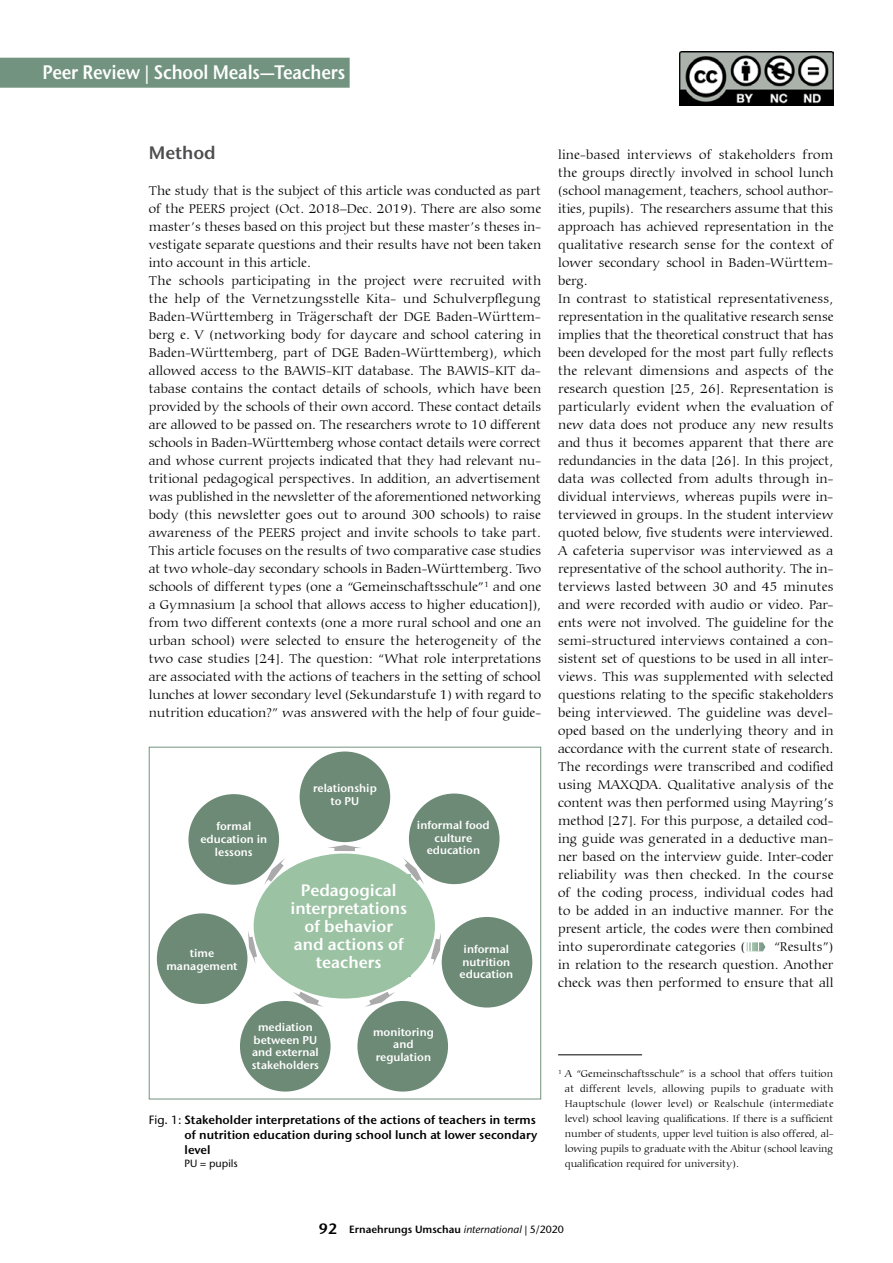
<style>
.page{position:relative;width:893px;height:1263px;background:#fff}
.page>*{position:absolute;margin:0;border:0;box-sizing:border-box;transform-origin:0 0}
.t1{font:600 19.5px "Stone Sans ITC Pro";letter-spacing:-.01em;color:#fff;scale:.9 1}
.t2{font:600 18px "Stone Sans ITC Pro";color:#4d4d4f}
.t3{font:16.65px/18.5px "Calibri";color:#fff;text-align:center}
.t4{font:600 16.5px/18px "Stone Sans ITC Pro";color:#fff;text-align:center}
.t5{font:300 13.5px/18px "Carmina BT";color:#000}
.t6{font:600 12px/15px "Stone Sans ITC Pro";color:#000}
.t7{font:600 11.25px/12.8px "Stone Sans ITC Pro";color:#fff;text-align:center}
.t8{font:11.1px/11.1px "Arial Narrow";color:#fff;text-align:center}
.t9{font:300 10.5px/15px "Carmina BT";color:#000;text-align:justify}
.t10{font:600 10.5px "Stone Sans ITC Pro";color:#000}
.t11{font:500 10.5px "Stone Sans ITC Std";color:#000}
.s1{font-family:"Stone Sans ITC Std";font-weight:500}
.s2{font-size:15px}
.s3{font-family:"Stone Sans ITC Std";font-weight:500;font-style:italic}
</style>
<div class="page">
<div style="left:0;top:58px;width:350px;height:30px;background:#71937f"></div>
<img style="left:679px;top:51px;width:154px;height:54px">
<img style="left:746px;top:942px;width:19px;height:9px">
<svg style="left:748px;top:942px;width:4px;height:9px"></svg>
<div style="left:254px;top:853px;width:181px;height:145px;background:#9ac2a3;border-radius:50%"></div>
<svg style="left:328px;top:845px;width:33px;height:6px"></svg>
<div style="left:300px;top:751px;width:90px;height:91px;background:#6c8a75;border-radius:50%"></div>
<svg style="left:403px;top:858px;width:21px;height:26px"></svg>
<div style="left:409px;top:793px;width:90px;height:91px;background:#6c8a75;border-radius:50%"></div>
<svg style="left:431px;top:933px;width:10px;height:33px"></svg>
<div style="left:442px;top:917px;width:90px;height:90px;background:#6c8a75;border-radius:50%"></div>
<svg style="left:365px;top:992px;width:30px;height:15px"></svg>
<div style="left:357px;top:1001px;width:91px;height:90px;background:#6c8a75;border-radius:50%"></div>
<svg style="left:293px;top:992px;width:31px;height:15px"></svg>
<div style="left:240px;top:1001px;width:91px;height:90px;background:#6c8a75;border-radius:50%"></div>
<svg style="left:248px;top:930px;width:9px;height:33px"></svg>
<div style="left:157px;top:913px;width:90px;height:91px;background:#6c8a75;border-radius:50%"></div>
<svg style="left:264px;top:858px;width:21px;height:27px"></svg>
<div style="left:188px;top:794px;width:91px;height:91px;background:#6c8a75;border-radius:50%"></div>
<div style="left:149px;top:747px;width:392px;height:352px;border:1px solid #71937f"></div>
<hr style="left:558px;top:1054px;width:84px;height:1px;background:#000">
<div style="left:286px;top:875px;width:125px;height:102px;background:#9bc2a3"></div>
<h1 class="t1" style="left:43px;top:60px;width:338px">Peer Review | School Meals—Teachers</h1>
<h2 class="t2" style="left:149px;top:142px;width:68px">Method</h2>
<p class="t5" style="left:149px;top:182px;width:394px">The study that is the subject of this article was conducted as part of the PEERS project (Oct. 2018–Dec. 2019). There are also some master’s theses based on this project but these master’s theses in&shy;vestigate separate questions and their results have not been taken into account in this article.<br>The schools participating in the project were recruited with the help of the Vernetzungsstelle Kita- und Schulverpflegung Baden-Württemberg in Trägerschaft der DGE Baden-Württem&shy;berg e. V (networking body for daycare and school catering in Baden-Württemberg, part of DGE Baden-Württemberg), which allowed access to the BAWIS-KIT database. The BAWIS-KIT da&shy;tabase contains the contact details of schools, which have been provided by the schools of their own accord. These contact details are allowed to be passed on. The researchers wrote to 10 different schools in Baden-Württemberg whose contact details were correct and whose current projects indicated that they had relevant nu&shy;tritional pedagogical perspectives. In addition, an advertisement was published in the newsletter of the aforementioned networking body (this newsletter goes out to around 300 schools) to raise awareness of the PEERS project and invite schools to take part.<br>This article focuses on the results of two comparative case studies at two whole-day secondary schools in Baden-Württemberg. Two schools of different types (one a “Gemeinschaftsschule”<sup>1</sup> and one a Gymnasium [a school that allows access to higher education]), from two different contexts (one a more rural school and one an urban school) were selected to ensure the heterogeneity of the two case studies [24]. The question: “What role interpretations are associated with the actions of teachers in the setting of school lunches at lower secondary level (Sekundarstufe 1) with regard to nutrition education?” was answered with the help of four guide-</p>
<p class="t7" style="left:313px;top:782px;width:65px">relationship to PU</p>
<p class="t8" style="left:317px;top:785px;width:56px">Beziehung zu den SuS</p>
<p class="t7" style="left:200px;top:820px;width:68px">formal education in lessons</p>
<p class="t8" style="left:213px;top:822px;width:44px">formale<br>Bildung im<br>Unterricht</p>
<p class="t7" style="left:417px;top:819px;width:74px">informal food culture education</p>
<p class="t8" style="left:434px;top:821px;width:42px">informelle<br>Esskultur&shy;bildung</p>
<p class="t7" style="left:166px;top:946px;width:73px">time management</p>
<p class="t8" style="left:192px;top:958px;width:22px">ment</p>
<p class="t3" style="left:291px;top:879px;width:108px">Pädagogische<br>Deutungen zum<br>Verhalten und<br>Handeln von<br>Lehrkräften</p>
<p class="t4" style="left:290px;top:881px;width:118px">Pedagogical interpretations of behavior and actions of teachers</p>
<p class="t7" style="left:460px;top:942px;width:55px">informal nutrition education</p>
<p class="t8" style="left:462px;top:945px;width:51px">informelle<br>Ernährungs&shy;bildung</p>
<p class="t7" style="left:252px;top:1021px;width:69px">mediation between PU and external stakeholders</p>
<p class="t8" style="left:257px;top:1029px;width:58px">Vermittlung zwischen SuS und Externen</p>
<p class="t7" style="left:373px;top:1025px;width:62px">monitoring and regulation</p>
<p class="t8" style="left:378px;top:1035px;width:51px">Aufsicht und<br>Kontrolle</p>
<p class="t6" style="left:185px;top:1112px;width:354px;text-indent:-36px"><span class="s1">Fig. 1:</span> Stakeholder interpretations of the actions of teachers in terms of nutrition education during school lunch at lower secondary level</p>
<p class="t11" style="left:185px;top:1157px;width:55px">PU = pupils</p>
<p class="t5" style="left:558px;top:146px;width:277px">line-based interviews of stakeholders from the groups directly involved in school lunch (school management, teachers, school author&shy;ities, pupils). The researchers assume that this approach has achieved representation in the qualitative research sense for the context of lower secondary school in Baden-Württem&shy;berg.<br>In contrast to statistical representativeness, representation in the qualitative research sense implies that the theoretical construct that has been developed for the most part fully reflects the relevant dimensions and aspects of the research question [25, 26]. Representation is particularly evident when the evaluation of new data does not produce any new results and thus it becomes apparent that there are redundancies in the data [26]. In this project, data was collected from adults through in&shy;dividual interviews, whereas pupils were in&shy;terviewed in groups. In the student interview quoted below, five students were interviewed.<br>A cafeteria supervisor was interviewed as a representative of the school authority. The in&shy;terviews lasted between 30 and 45 minutes and were recorded with audio or video. Par&shy;ents were not involved. The guideline for the semi-structured interviews contained a con&shy;sistent set of questions to be used in all inter&shy;views. This was supplemented with selected questions relating to the specific stakeholders being interviewed. The guideline was devel&shy;oped based on the underlying theory and in accordance with the current state of research.<br>The recordings were transcribed and codified using MAXQDA. Qualitative analysis of the content was then performed using Mayring’s method [27]. For this purpose, a detailed cod&shy;ing guide was generated in a deductive man&shy;ner based on the interview guide. Inter-coder reliability was then checked. In the course of the coding process, individual codes had to be added in an inductive manner. For the present article, the codes were then combined into superordinate categories (</p>
<p class="t5" style="left:558px;top:938px;width:277px;text-align:justify;text-indent:216px">“Results”) in relation to the research question. Another check was then performed to ensure that all</p>
<p class="t9" style="left:565px;top:1066px;width:270px;text-indent:-7px"><sup>1</sup> A “Gemeinschaftsschule” is a school that offers tuition at different levels, allowing pupils to graduate with Hauptschule (lower level) or Realschule (intermediate level) school leaving qualifications. If there is a sufficient number of students, upper level tuition is also offered, al&shy;lowing pupils to graduate with the Abitur (school leaving qualification required for university).</p>
<p class="t10" style="left:319px;top:1222px;width:247px"><span class="s2">92</span> Ernaehrungs Umschau <span class="s3">international</span> <span class="s1">| 5/2020</span></p>
</div>
